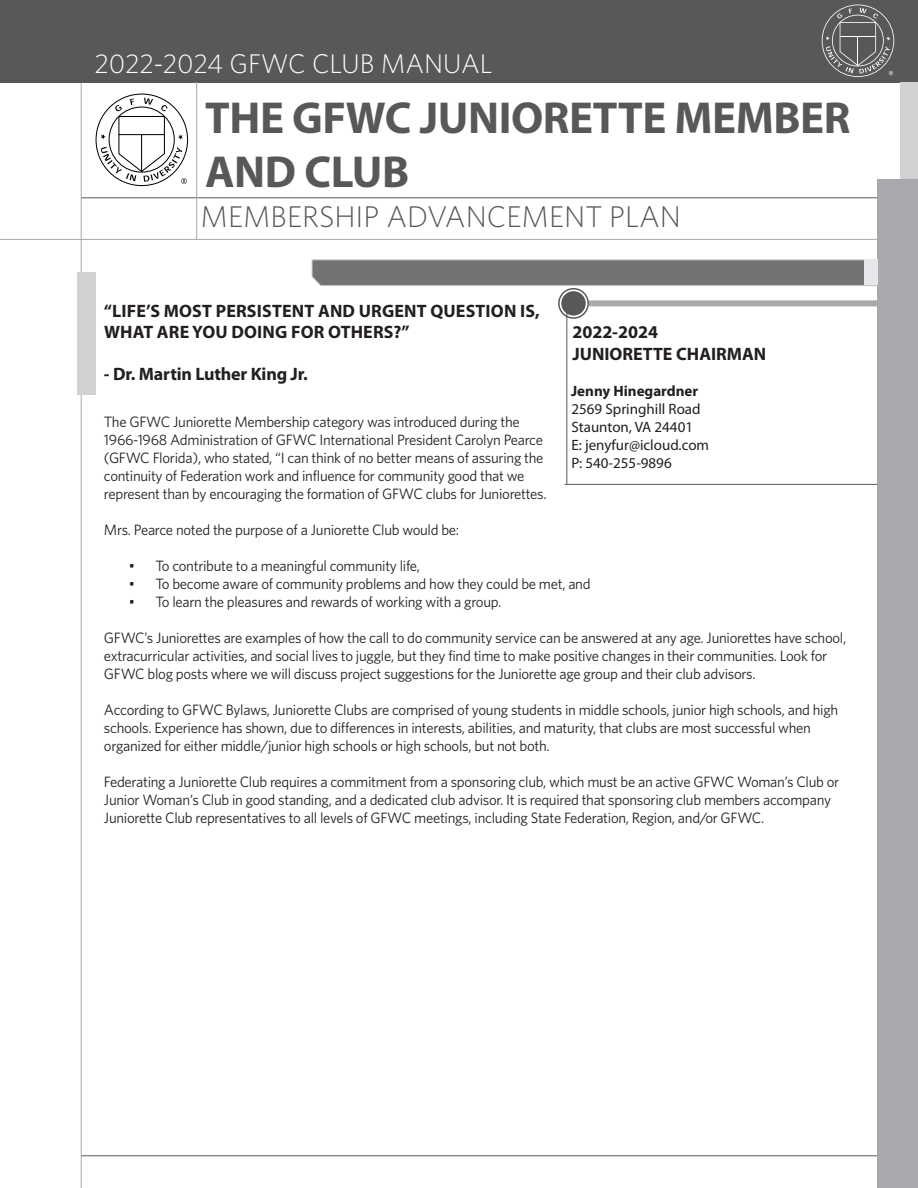
<style>
.page{position:relative;width:918px;height:1188px;background:#fff}
.page>*{position:absolute;margin:0;border:0;box-sizing:border-box;transform-origin:0 0}
.t1{font:700 45px "Myriad Pro";letter-spacing:-.01em;color:#57585a}
.t2{font:300 30px "Whitney HTF";color:#57585a}
.t3{font:300 27px "Whitney HTF";color:#fff}
.t4{font:700 18px/21.6px "Myriad Pro";letter-spacing:.01em;color:#231f20}
.t5{font:700 18px "Myriad Pro";letter-spacing:-.01em;color:#231f20}
.t6{font:15px/18px "Whitney HTF";letter-spacing:-.02em;color:#231f20}
.t7{font:15px "Myriad Pro";color:#231f20}
.t8{font:700 15px "Myriad Pro";color:#231f20}
</style>
<div class="page">
<div style="left:589px;top:300px;width:292px;height:6px;background:#a8a9ad"></div>
<hr style="left:81px;top:82px;width:1px;height:1106px;background:#a8a9ad">
<svg style="left:312px;top:259px;width:566px;height:27px;background:#7b7b7a"></svg>
<div style="left:0;top:0;width:918px;height:82px;background:#57585a"></div>
<div style="left:901px;top:82px;width:17px;height:98px;background:#d1d2d4"></div>
<hr style="left:0;top:239px;width:917px;height:1px;background:#a8a9ad">
<hr style="left:81px;top:198px;width:807px;height:1px;background:#57585a">
<svg style="left:559px;top:289px;width:29px;height:29px"></svg>
<div style="left:558px;top:288px;width:31px;height:31px;border:2px solid #57585a;border-radius:50%"></div>
<div style="left:561px;top:291px;width:25px;height:25px;background:#57585a;border-radius:50%"></div>
<hr style="left:567px;top:306px;width:1px;height:178px;background:#57585a">
<hr style="left:81px;top:1156px;width:797px;height:1px;background:#57585a">
<hr style="left:196px;top:82px;width:1px;height:157px;background:#a8a9ad">
<div style="left:77px;top:273px;width:18px;height:122px;background:#d1d2d4"></div>
<div style="left:878px;top:179px;width:40px;height:1009px;background:#a8a9ad"></div>
<hr style="left:565px;top:484px;width:312px;height:1px;background:#57585a">
<svg style="left:95px;top:94px;width:93px;height:92px"></svg>
<svg style="left:101px;top:98px;width:86px;height:86px"></svg>
<svg style="left:822px;top:5px;width:72px;height:72px"></svg>
<div style="left:864px;top:260px;width:14px;height:25px;background:#e6e7e9"></div>
<p class="t3" style="left:94px;top:48px;width:399px">2022-2024 GFWC CLUB MANUAL</p>
<p class="t1" style="left:205px;top:89px;width:647px">THE GFWC JUNIORETTE MEMBER</p>
<p class="t1" style="left:205px;top:143px;width:206px">AND CLUB</p>
<p class="t2" style="left:201px;top:199px;width:482px">MEMBERSHIP ADVANCEMENT PLAN</p>
<p class="t4" style="left:104px;top:300px;width:437px;line-height:21px">“LIFE’S MOST PERSISTENT AND URGENT QUESTION IS,<br>WHAT ARE YOU DOING FOR OTHERS?”</p>
<p class="t5" style="left:104px;top:362px;width:205px">- Dr. Martin Luther King Jr.</p>
<p class="t4" style="left:572px;top:321px;width:196px">2022-2024<br>JUNIORETTE CHAIRMAN</p>
<p class="t8" style="left:571px;top:381px;width:129px">Jenny Hinegardner</p>
<p class="t7" style="left:571px;top:400px;width:131px">2569 Springhill Road</p>
<p class="t7" style="left:571px;top:418px;width:123px">Staunton, VA 24401</p>
<p class="t7" style="left:571px;top:436px;width:139px">E: jenyfur@icloud.com</p>
<p class="t7" style="left:571px;top:454px;width:102px">P: 540-255-9896</p>
<p class="t6" style="left:104px;top:413px;width:417px">The GFWC Juniorette Membership category was introduced during the</p>
<p class="t6" style="left:104px;top:431px;width:444px">1966-1968 Administration of GFWC International President Carolyn Pearce (GFWC Florida), who stated, “I can think of no better means of assuring the continuity of Federation work and influence for community good that we represent than by encouraging the formation of GFWC clubs for Juniorettes.</p>
<p class="t6" style="left:104px;top:521px;width:357px">Mrs. Pearce noted the purpose of a Juniorette Club would be:</p>
<p class="t6" style="left:129px;top:557px;width:293px">• To contribute to a meaningful community life,</p>
<p class="t6" style="left:129px;top:575px;width:463px">• To become aware of community problems and how they could be met, and</p>
<p class="t6" style="left:129px;top:593px;width:374px">• To learn the pleasures and rewards of working with a group.</p>
<p class="t6" style="left:104px;top:629px;width:744px">GFWC’s Juniorettes are examples of how the call to do community service can be answered at any age. Juniorettes have school, extracurricular activities, and social lives to juggle, but they find time to make positive changes in their communities. Look for<br>GFWC blog posts where we will discuss project suggestions for the Juniorette age group and their club advisors.</p>
<p class="t6" style="left:104px;top:701px;width:736px">According to GFWC Bylaws, Juniorette Clubs are comprised of young students in middle schools, junior high schools, and high schools. Experience has shown, due to differences in interests, abilities, and maturity, that clubs are most successful when organized for either middle/junior high schools or high schools, but not both.</p>
<p class="t6" style="left:104px;top:773px;width:737px">Federating a Juniorette Club requires a commitment from a sponsoring club, which must be an active GFWC Woman’s Club or<br>Junior Woman’s Club in good standing, and a dedicated club advisor. It is required that sponsoring club members accompany<br>Juniorette Club representatives to all levels of GFWC meetings, including State Federation, Region, and/or GFWC.</p>
</div>
